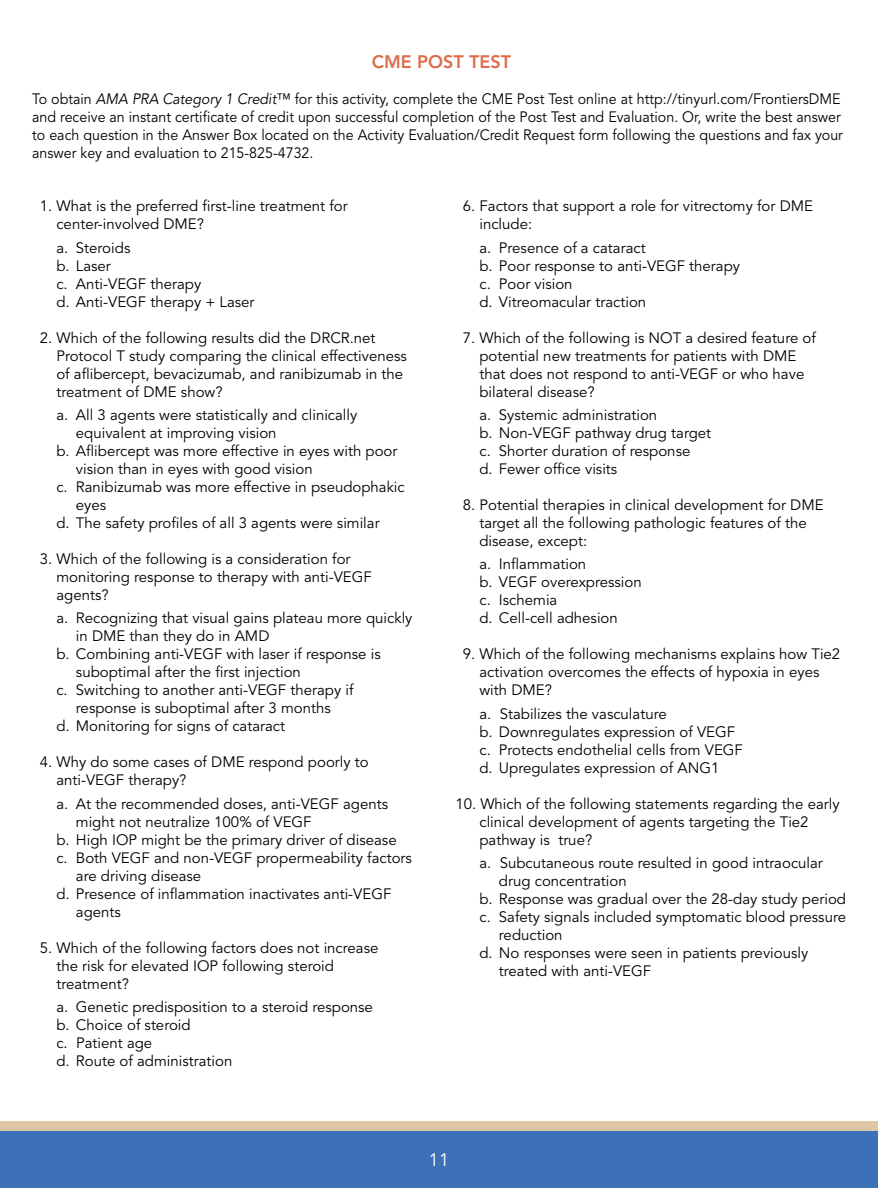
<style>
.page{position:relative;width:878px;height:1188px;background:#fff}
.page>*{position:absolute;margin:0;border:0;box-sizing:border-box;transform-origin:0 0}
.t1{font:800 18px "Avenir";color:#dc6c4a}
.t2{font:18px "Avenir";color:#fff}
.t3{font:15px/18px "Avenir";color:#000}
.t4{font:15px/18px "Avenir";color:#000;scale:.95 1}
.s1{font-style:italic}
</style>
<div class="page">
<div style="left:0;top:1131px;width:878px;height:57px;background:#3c70b7"></div>
<div style="left:0;top:1121px;width:878px;height:10px;background:#dcc6a6"></div>
<p class="t1" style="left:372px;top:51px;width:69px">CME POST</p>
<p class="t1" style="left:469px;top:51px;width:22px">TEST</p>
<p class="t4" style="left:32px;top:90px;width:855px">To obtain <span class="s1">AMA PRA Category 1 Credit</span>™ for this activity, complete the CME Post Test online at http://tinyurl.com/FrontiersDME and receive an instant certificate of credit upon successful completion of the Post Test and Evaluation. Or, write the best answer to each question in the Answer Box located on the Activity Evaluation/Credit Request form following the questions and fax your answer key and evaluation to 215-825-4732.</p>
<p class="t3" style="left:56px;top:198px;width:293px;text-indent:-16px">1. What is the preferred first-line treatment for center-involved DME?</p>
<p class="t3" style="left:56px;top:239px;width:200px">a. Steroids<br>b. Laser<br>c. Anti-VEGF therapy<br>d. Anti-VEGF therapy + Laser</p>
<p class="t3" style="left:56px;top:329px;width:352px;text-indent:-16px">2. Which of the following results did the DRCR.net Protocol T study comparing the clinical effectiveness of aflibercept, bevacizumab, and ranibizumab in the treatment of DME show?</p>
<p class="t3" style="left:56px;top:406px;width:302px">a. All 3 agents were statistically and clinically</p>
<p class="t3" style="left:76px;top:424px;width:202px">equivalent at improving vision</p>
<p class="t3" style="left:56px;top:442px;width:342px">b. Aflibercept was more effective in eyes with poor</p>
<p class="t3" style="left:76px;top:460px;width:238px">vision than in eyes with good vision</p>
<p class="t3" style="left:56px;top:478px;width:350px">c. Ranibizumab was more effective in pseudophakic</p>
<p class="t3" style="left:76px;top:496px;width:32px">eyes</p>
<p class="t3" style="left:56px;top:514px;width:325px">d. The safety profiles of all 3 agents were similar</p>
<p class="t3" style="left:56px;top:550px;width:317px;text-indent:-16px">3. Which of the following is a consideration for monitoring response to therapy with anti-VEGF agents?</p>
<p class="t3" style="left:56px;top:610px;width:357px">a. Recognizing that visual gains plateau more quickly</p>
<p class="t3" style="left:76px;top:628px;width:195px">in DME than they do in AMD</p>
<p class="t3" style="left:56px;top:646px;width:326px">b. Combining anti-VEGF with laser if response is</p>
<p class="t3" style="left:76px;top:664px;width:226px">suboptimal after the first injection</p>
<p class="t3" style="left:56px;top:682px;width:298px">c. Switching to another anti-VEGF therapy if</p>
<p class="t3" style="left:76px;top:700px;width:256px">response is suboptimal after 3 months</p>
<p class="t3" style="left:56px;top:718px;width:230px">d. Monitoring for signs of cataract</p>
<p class="t3" style="left:56px;top:754px;width:314px;text-indent:-16px">4. Why do some cases of DME respond poorly to anti-VEGF therapy?</p>
<p class="t3" style="left:56px;top:795px;width:333px">a. At the recommended doses, anti-VEGF agents</p>
<p class="t3" style="left:76px;top:813px;width:237px">might not neutralize 100% of VEGF</p>
<p class="t3" style="left:56px;top:831px;width:342px">b. High IOP might be the primary driver of disease</p>
<p class="t3" style="left:56px;top:849px;width:357px">c. Both VEGF and non-VEGF propermeability factors</p>
<p class="t3" style="left:76px;top:867px;width:127px">are driving disease</p>
<p class="t3" style="left:56px;top:885px;width:336px">d. Presence of inflammation inactivates anti-VEGF</p>
<p class="t3" style="left:76px;top:903px;width:46px">agents</p>
<p class="t3" style="left:56px;top:939px;width:323px;text-indent:-16px">5. Which of the following factors does not increase the risk for elevated IOP following steroid treatment?</p>
<p class="t3" style="left:56px;top:999px;width:318px">a. Genetic predisposition to a steroid response b. Choice of steroid<br>c. Patient age<br>d. Route of administration</p>
<p class="t3" style="left:479px;top:198px;width:335px;text-indent:-16px">6. Factors that support a role for vitrectomy for DME include:</p>
<p class="t3" style="left:479px;top:239px;width:262px">a. Presence of a cataract<br>b. Poor response to anti-VEGF therapy c. Poor vision<br>d. Vitreomacular traction</p>
<p class="t3" style="left:479px;top:329px;width:338px;text-indent:-16px">7. Which of the following is NOT a desired feature of potential new treatments for patients with DME that does not respond to anti-VEGF or who have bilateral disease?</p>
<p class="t3" style="left:479px;top:406px;width:233px">a. Systemic administration<br>b. Non-VEGF pathway drug target c. Shorter duration of response<br>d. Fewer office visits</p>
<p class="t3" style="left:479px;top:496px;width:346px;text-indent:-16px">8. Potential therapies in clinical development for DME target all the following pathologic features of the disease, except:</p>
<p class="t3" style="left:479px;top:556px;width:164px">a. Inflammation<br>b. VEGF overexpression c. Ischemia<br>d. Cell-cell adhesion</p>
<p class="t3" style="left:479px;top:646px;width:362px;text-indent:-16px">9. Which of the following mechanisms explains how Tie2 activation overcomes the effects of hypoxia in eyes with DME?</p>
<p class="t3" style="left:479px;top:705px;width:265px">a. Stabilizes the vasculature<br>b. Downregulates expression of VEGF c. Protects endothelial cells from VEGF d. Upregulates expression of ANG1</p>
<p class="t3" style="left:479px;top:795px;width:362px;text-indent:-24px">10. Which of the following statements regarding the early clinical development of agents targeting the Tie2 pathway is true?</p>
<p class="t3" style="left:479px;top:855px;width:345px">a. Subcutaneous route resulted in good intraocular</p>
<p class="t3" style="left:499px;top:873px;width:129px">drug concentration</p>
<p class="t3" style="left:479px;top:891px;width:368px">b. Response was gradual over the 28-day study period</p>
<p class="t3" style="left:479px;top:909px;width:368px">c. Safety signals included symptomatic blood pressure</p>
<p class="t3" style="left:499px;top:927px;width:65px">reduction</p>
<p class="t3" style="left:479px;top:945px;width:330px">d. No responses were seen in patients previously</p>
<p class="t3" style="left:499px;top:963px;width:154px">treated with anti-VEGF</p>
<p class="t2" style="left:429px;top:1149px;width:22px">11</p>
</div>
